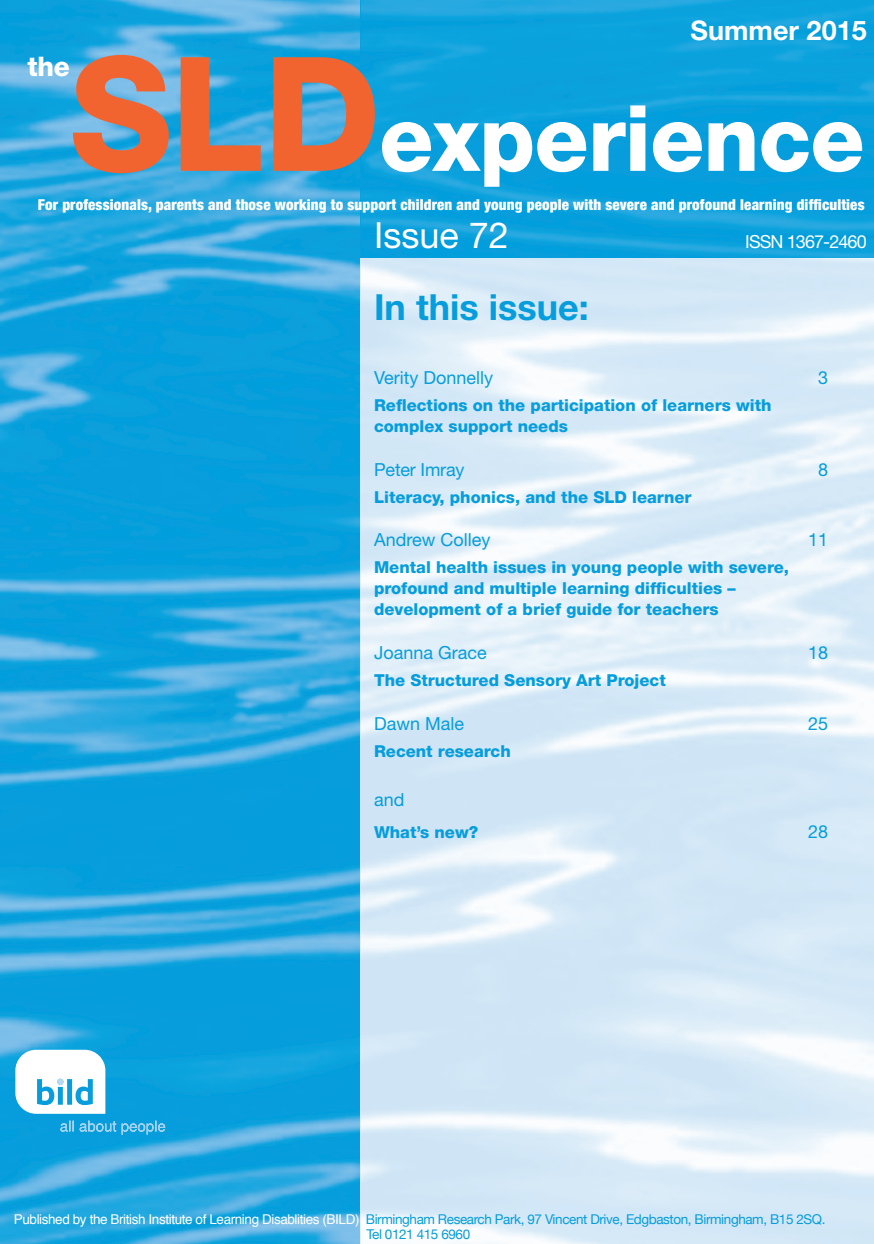
<style>
.page{position:relative;width:874px;height:1244px;background:#fff}
.page>*{position:absolute;margin:0;border:0;box-sizing:border-box;transform-origin:0 0}
.t1{font:800 91.5px "Helvetica Neue LT Std";letter-spacing:-.01em;color:#fff}
.t2{font:700 36px "Helvetica Neue LT Std";color:#069ddc}
.t3{font:36px "Helvetica Neue LT Std";color:#fff}
.t4{font:700 27px "Helvetica Neue LT Std";color:#fff}
.t5{font:800 27px "Helvetica Neue LT Std";color:#fff}
.t6{font:18px "Helvetica Neue LT Std";color:#069ddc}
.t7{font:18px "Helvetica Neue LT Std";letter-spacing:-.05em;color:#fff}
.t8{font:800 16.5px/21px "Helvetica Neue LT Std";color:#069ddc}
.t9{font:900 condensed 15px "Helvetica Neue";letter-spacing:.01em;color:#fff}
.t10{font:13.5px/15px "Helvetica Neue";letter-spacing:-.03em;color:#069ddc;text-align:center}
.s1{font-size:159px;color:#f2642f}
.s2{font-family:"Helvetica";color:#fff}
</style>
<div class="page">
<img style="left:0;top:0;width:873px;height:1243px">
<img style="left:360px;top:259px;width:513px;height:984px">
<img style="left:60px;top:1120px;width:105px;height:14px">
<svg style="left:15px;top:1049px;width:90px;height:64px"></svg>
<h3 class="t4" style="left:690px;top:14px;width:178px">Summer 2015</h3>
<h3 class="t5" style="left:27px;top:51px;width:44px">the</h3>
<h1 class="t1" style="left:69px;top:84px;width:796px"><span class="s1">SLD</span>experience</h1>
<p class="t9" style="left:38px;top:195px;width:828px">For professionals, parents and those working to support children and young people with severe and profound learning difficulties</p>
<h2 class="t3" style="left:374px;top:214px;width:136px">Issue 72</h2>
<p class="t7" style="left:745px;top:231px;width:123px">ISSN 1367-2460</p>
<h2 class="t2" style="left:374px;top:285px;width:216px">In this issue:</h2>
<p class="t6" style="left:374px;top:367px;width:121px">Verity Donnelly</p>
<p class="t6" style="left:818px;top:367px;width:12px">3</p>
<p class="t8" style="left:374px;top:395px;width:399px">Reflections on the participation of learners with complex support needs</p>
<p class="t6" style="left:374px;top:458px;width:92px">Peter Imray</p>
<p class="t6" style="left:818px;top:458px;width:12px">8</p>
<p class="t8" style="left:374px;top:486px;width:319px">Literacy, phonics, and the SLD learner</p>
<p class="t6" style="left:374px;top:529px;width:118px">Andrew Colley</p>
<p class="t6" style="left:808px;top:529px;width:22px">11</p>
<p class="t8" style="left:374px;top:557px;width:416px">Mental health issues in young people with severe, profound and multiple learning difficulties – development of a brief guide for teachers</p>
<p class="t6" style="left:374px;top:641px;width:114px">Joanna Grace</p>
<p class="t6" style="left:808px;top:641px;width:22px">18</p>
<p class="t8" style="left:374px;top:669px;width:293px">The Structured Sensory Art Project</p>
<p class="t6" style="left:374px;top:712px;width:91px">Dawn Male</p>
<p class="t6" style="left:808px;top:712px;width:22px">25</p>
<p class="t8" style="left:374px;top:740px;width:138px">Recent research</p>
<p class="t6" style="left:374px;top:788px;width:32px">and</p>
<p class="t8" style="left:374px;top:821px;width:106px">What’s new?</p>
<p class="t6" style="left:808px;top:820px;width:22px">28</p>
<p class="t10" style="left:14px;top:1211px;width:813px"><span class="s2">Published by the British Institute of Learning Disablities (BILD)</span> Birmingham Research Park, 97 Vincent Drive, Edgbaston, Birmingham, B15 2SQ.<br>Tel 0121 415 6960</p>
</div>
